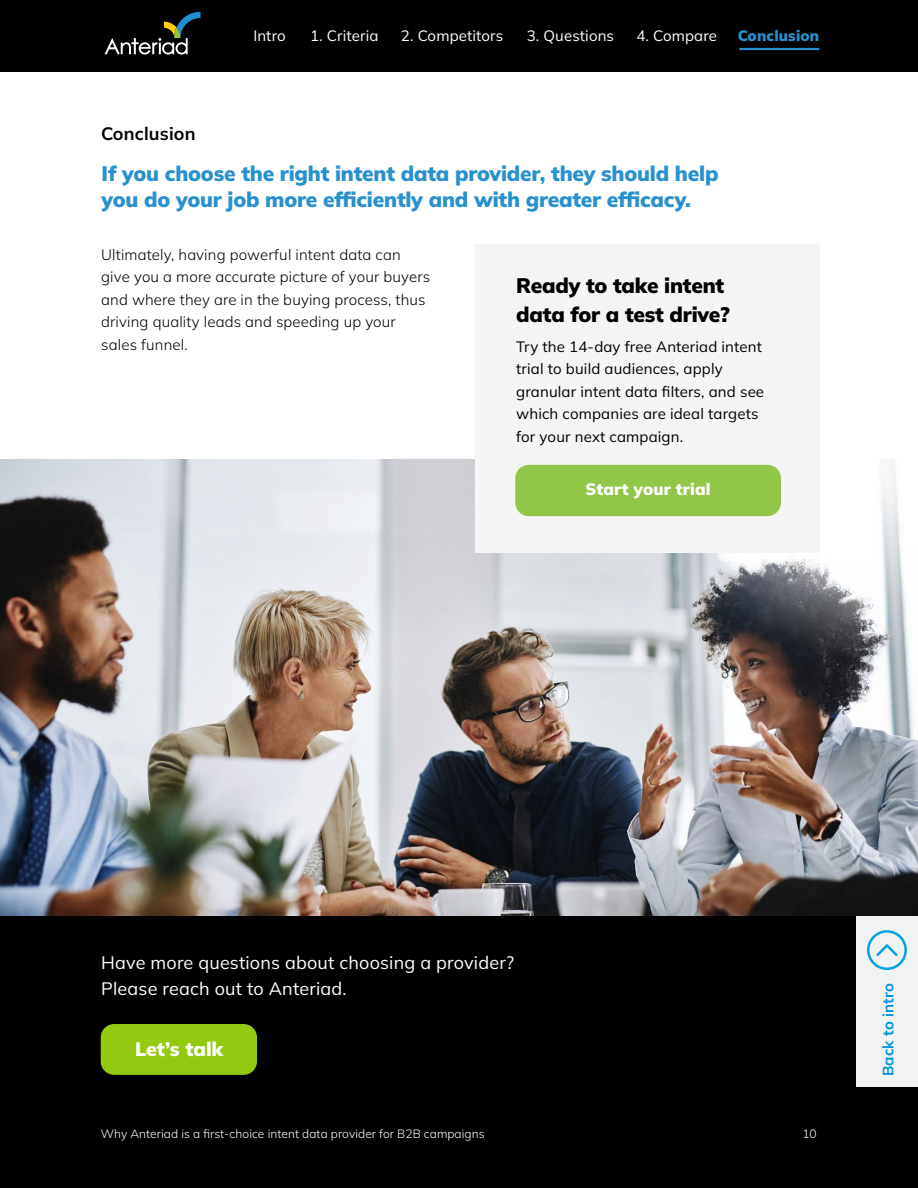
<style>
.page{position:relative;width:918px;height:1188px;background:#fff}
.page>*{position:absolute;margin:0;border:0;box-sizing:border-box;transform-origin:0 0}
.t1{font:900 21px/25.5px "Mulish";letter-spacing:-.01em;color:#2991cd}
.t2{font:900 21px/28.5px "Mulish";letter-spacing:-.01em;color:#000}
.t3{font:900 19.5px "Mulish";color:#fff}
.t4{font:18px/25.5px "Mulish";letter-spacing:.01em;color:#fff}
.t5{font:700 18px "Mulish";letter-spacing:.01em;color:#000}
.t6{font:900 16.5px "Mulish";letter-spacing:.01em;color:#fff}
.t7{font:300 15px/22.5px "Mulish";letter-spacing:.01em;color:#000}
.t8{font:15px/22.5px "Mulish";letter-spacing:.01em;color:#000}
.t9{font:15px "Mulish";letter-spacing:.01em;color:#fff}
.t10{font:700 15px "Mulish";letter-spacing:.01em;color:#0091da}
.t11{font:900 15px "Mulish";letter-spacing:.01em;color:#2991cd}
.t12{font:300 12px "Mulish";letter-spacing:.005em;color:#fff}
</style>
<div class="page">
<img style="left:0;top:459px;width:918px;height:457px">
<div style="left:0;top:916px;width:918px;height:272px;background:#000"></div>
<div style="left:856px;top:916px;width:62px;height:171px;background:#f1f2f2"></div>
<svg style="left:868px;top:930px;width:38px;height:40px"></svg>
<div style="left:101px;top:1024px;width:156px;height:51px;background:#93c90f;border-radius:13px"></div>
<div style="left:0;top:0;width:918px;height:71px;background:#000"></div>
<svg style="left:105px;top:12px;width:96px;height:43px"></svg>
<hr style="left:740px;top:48px;width:79px;height:2px;background:#2991cd">
<div style="left:476px;top:244px;width:344px;height:310px;background:#f5f5f5"></div>
<div style="left:515px;top:465px;width:266px;height:51px;background:#92c648;border-radius:14px"></div>
<p class="t5" style="left:101px;top:121px;width:96px">Conclusion</p>
<p class="t9" style="left:253px;top:26px;width:34px">Intro</p>
<p class="t9" style="left:310px;top:26px;width:70px">1. Criteria</p>
<p class="t9" style="left:401px;top:26px;width:104px">2. Competitors</p>
<p class="t9" style="left:527px;top:26px;width:89px">3. Questions</p>
<p class="t9" style="left:636px;top:26px;width:82px">4. Compare</p>
<p class="t11" style="left:738px;top:26px;width:83px">Conclusion</p>
<h1 class="t1" style="left:102px;top:160px;width:618px">If you choose the right intent data provider, they should help you do your job more efficiently and with greater efficacy.</h1>
<p class="t7" style="left:101px;top:243px;width:330px">Ultimately, having powerful intent data can give you a more accurate picture of your buyers and where they are in the buying process, thus driving quality leads and speeding up your sales funnel.</p>
<h1 class="t2" style="left:516px;top:271px;width:215px">Ready to take intent data for a test drive?</h1>
<p class="t8" style="left:516px;top:335px;width:249px">Try the 14-day free Anteriad intent trial to build audiences, apply granular intent data filters, and see which companies are ideal targets for your next campaign.</p>
<p class="t6" style="left:585px;top:478px;width:127px">Start your trial</p>
<p class="t4" style="left:101px;top:949px;width:414px">Have more questions about choosing a provider?<br>Please reach out to Anteriad.</p>
<h2 class="t3" style="left:135px;top:1036px;width:90px">Let’s talk</h2>
<p class="t12" style="left:101px;top:1125px;width:385px">Why Anteriad is a first-choice intent data provider for B2B campaigns</p>
<p class="t12" style="left:802px;top:1125px;width:16px">10</p>
<p class="t10" style="left:878px;top:1076px;width:95px;rotate:-90deg">Back to intro</p>
</div>
